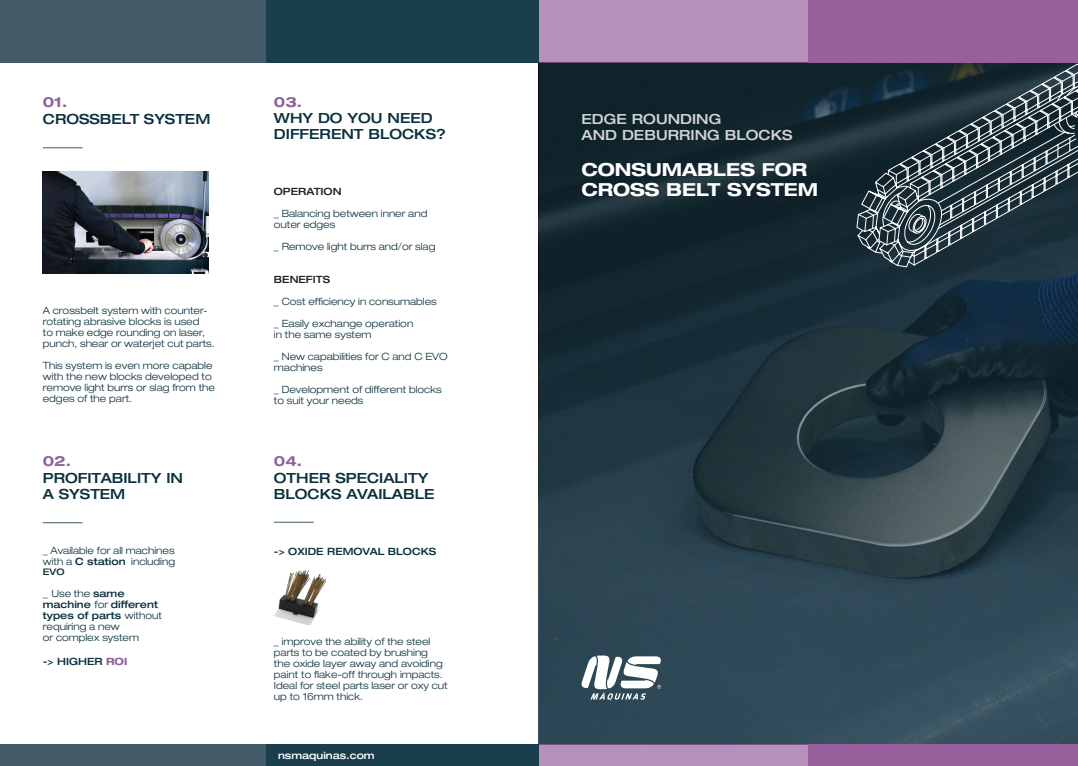
<style>
.page{position:relative;width:1078px;height:766px;background:#fff}
.page>*{position:absolute;margin:0;border:0;box-sizing:border-box;transform-origin:0 0}
.t1{font:700 expanded 18px/20px "Helvetica Neue LT Std";color:#fff}
.t2{font:500 expanded 14px/16px "Helvetica Neue";color:#0a313e}
.t3{font:500 expanded 14px/16px "Helvetica Neue";color:#fff}
.t4{font:700 expanded 14px "Helvetica Neue LT Std";color:#8c629d}
.t5{font:300 expanded 10px/11px "Helvetica Neue LT Std";color:#0a313e}
.t6{font:500 expanded 10px/11px "Helvetica Neue";color:#0a313e}
.t7{font:500 expanded 10px "Helvetica Neue";color:#231f20}
.t8{font:500 expanded 10px "Helvetica Neue";color:#fff}
.t9{font:500 expanded 9px "Helvetica Neue";color:#152c35}
.s1{font-family:"Helvetica Neue";font-weight:500}
.s2{font-family:"Helvetica Neue LT Std";font-weight:300}
.s3{font-family:"Helvetica Neue LT Std";font-weight:700;color:#8c629d}
</style>
<div class="page">
<svg style="left:539px;top:63px;width:538px;height:681px;background:#233943"></svg>
<div style="left:265px;top:0;width:274px;height:63px;background:#1a3e4b"></div>
<div style="left:0;top:0;width:265px;height:63px;background:#435a68"></div>
<div style="left:234px;top:744px;width:305px;height:21px;background:#1a3e4b"></div>
<div style="left:0;top:744px;width:265px;height:21px;background:#435a68"></div>
<hr style="left:43px;top:147px;width:39px;height:1px;background:#0a313e">
<hr style="left:43px;top:522px;width:39px;height:1px;background:#0a313e">
<hr style="left:274px;top:522px;width:39px;height:1px;background:#0a313e">
<div style="left:539px;top:0;width:269px;height:63px;background:#b690ba"></div>
<div style="left:808px;top:0;width:269px;height:63px;background:#97609d"></div>
<div style="left:539px;top:744px;width:269px;height:21px;background:#b690ba"></div>
<div style="left:808px;top:744px;width:269px;height:21px;background:#97609d"></div>
<svg style="left:877px;top:254px;width:200px;height:14px;background:#273b45"></svg>
<svg style="left:855px;top:63px;width:222px;height:191px;background:#36484f"></svg>
<img style="left:274px;top:570px;width:52px;height:55px">
<svg style="left:580px;top:655px;width:81px;height:45px"></svg>
<img style="left:43px;top:171px;width:165px;height:102px">
<p class="t4" style="left:43px;top:93px;width:26px">01.</p>
<p class="t2" style="left:43px;top:110px;width:169px">CROSSBELT SYSTEM</p>
<p class="t5" style="left:43px;top:304px;width:173px">A crossbelt system with counter&shy;rotating abrasive blocks is used<br>to make edge rounding on laser, punch, shear or waterjet cut parts.</p>
<p class="t5" style="left:43px;top:359px;width:174px">This system is even more capable with the new blocks developed to remove light burrs or slag from the edges of the part.</p>
<p class="t4" style="left:43px;top:452px;width:30px">02.</p>
<p class="t2" style="left:43px;top:469px;width:142px">PROFITABILITY IN</p>
<p class="t2" style="left:43px;top:486px;width:84px">A SYSTEM</p>
<p class="t5" style="left:43px;top:545px;width:134px">_ Available for all machines with a <span class="s1">C station</span> including</p>
<p class="t9" style="left:43px;top:566px;width:23px">EVO</p>
<p class="t6" style="left:43px;top:587px;width:121px">_ <span class="s2">Use the</span> same machine <span class="s2">for</span> different types of parts <span class="s2">without requiring a new</span></p>
<p class="t5" style="left:43px;top:632px;width:98px">or complex system</p>
<p class="t6" style="left:43px;top:655px;width:86px">-&gt; HIGHER <span class="s3">ROI</span></p>
<p class="t4" style="left:274px;top:93px;width:30px">03.</p>
<p class="t2" style="left:274px;top:110px;width:173px">WHY DO YOU NEED<br>DIFFERENT BLOCKS?</p>
<p class="t7" style="left:274px;top:185px;width:69px">OPERATION</p>
<p class="t5" style="left:274px;top:208px;width:155px">_ Balancing between inner and outer edges</p>
<p class="t5" style="left:274px;top:241px;width:163px">_ Remove light burrs and/or slag</p>
<p class="t7" style="left:274px;top:273px;width:58px">BENEFITS</p>
<p class="t5" style="left:274px;top:296px;width:164px">_ Cost efficiency in consumables</p>
<p class="t5" style="left:274px;top:318px;width:141px">_ Easily exchange operation</p>
<p class="t5" style="left:274px;top:329px;width:99px">in the same system</p>
<p class="t5" style="left:274px;top:351px;width:175px">_ New capabilities for C and C EVO machines</p>
<p class="t5" style="left:274px;top:384px;width:169px">_ Development of different blocks</p>
<p class="t5" style="left:274px;top:395px;width:91px">to suit your needs</p>
<p class="t4" style="left:274px;top:452px;width:30px">04.</p>
<p class="t2" style="left:274px;top:469px;width:156px">OTHER SPECIALITY</p>
<p class="t2" style="left:274px;top:485px;width:162px">BLOCKS AVAILABLE</p>
<p class="t6" style="left:274px;top:545px;width:164px">-&gt; OXIDE REMOVAL BLOCKS</p>
<p class="t5" style="left:274px;top:636px;width:158px">_ improve the ability of the steel</p>
<p class="t5" style="left:274px;top:647px;width:155px">parts to be coated by brushing</p>
<p class="t5" style="left:274px;top:658px;width:175px">the oxide layer away and avoiding paint to flake-off through impacts.<br>Ideal for steel parts laser or oxy cut</p>
<p class="t5" style="left:274px;top:691px;width:90px">up to 16mm thick.</p>
<p class="t8" style="left:278px;top:749px;width:98px">nsmaquinas.com</p>
<h2 class="t3" style="left:581px;top:111px;width:212px">EDGE ROUNDING<br>AND DEBURRING BLOCKS</h2>
<p class="t1" style="left:581px;top:159px;width:238px">CONSUMABLES FOR<br>CROSS BELT SYSTEM</p>
</div>
